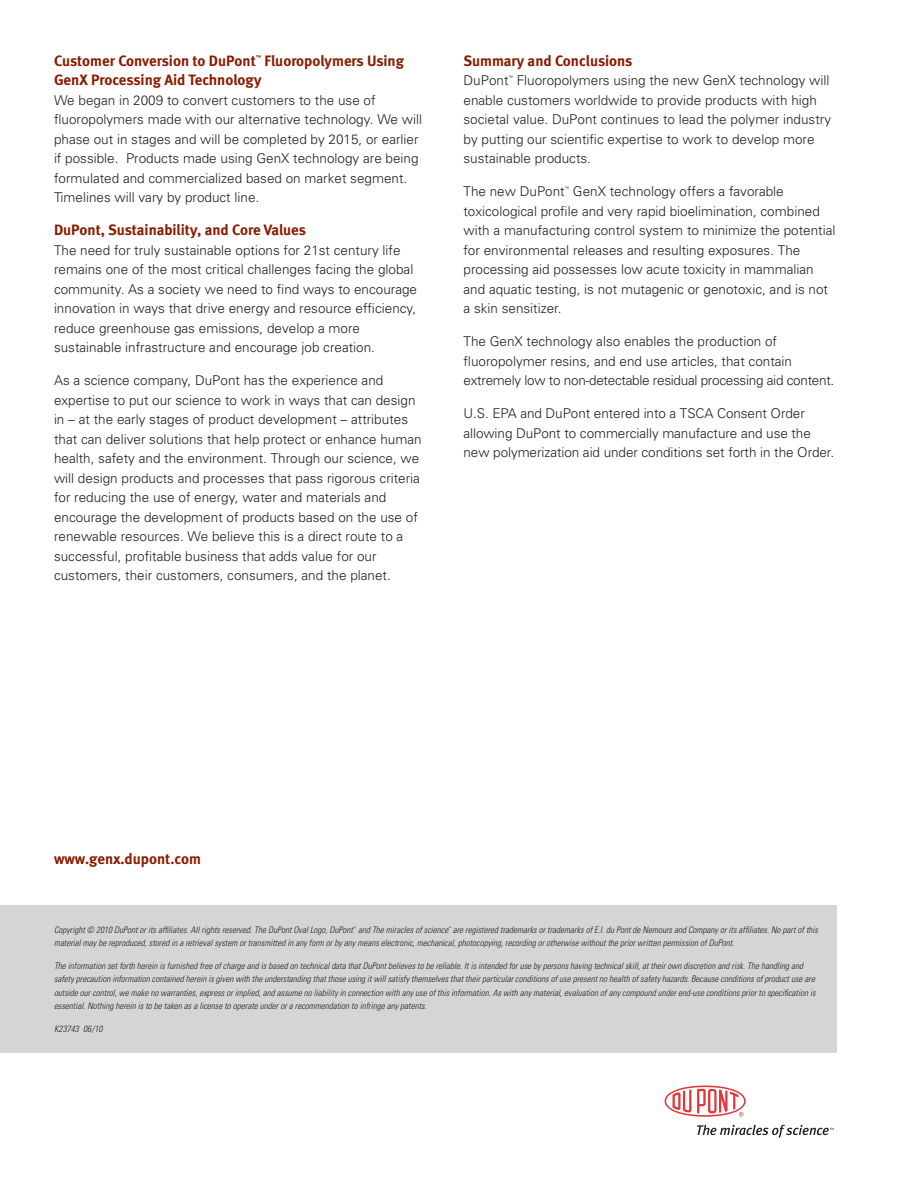
<style>
.page{position:relative;width:918px;height:1188px;background:#fff}
.page>*{position:absolute;margin:0;border:0;box-sizing:border-box;transform-origin:0 0}
.Head{font:700 15px "Meta";color:#891c02}
.Body_1_lead{font:300 13.5px/19.5px "Univers";color:#231f20}
.Disclaimer{font:italic 300 condensed 9px/13.5px "Univers";color:#231f20}
.Head-2{font:700 5.25px "Meta";color:#891c02}
.Body_1_lead-2{font:300 4.8px "Univers";color:#231f20}
.Disclaimer-2{font:italic 300 condensed 3.15px "Univers";color:#231f20}
</style>
<div class="page">
<div style="left:0;top:905px;width:837px;height:148px;background:#d5d5d7"></div>
<svg style="left:665px;top:1086px;width:81px;height:31px"></svg>
<svg style="left:697px;top:1125px;width:137px;height:13px"></svg>
<p class="Head" style="left:54px;top:52px;width:203px">Customer Conversion to DuPont</p>
<p class="Head-2" style="left:256px;top:54px;width:7px">™</p>
<p class="Head" style="left:265px;top:52px;width:141px">Fluoropolymers Using</p>
<p class="Head" style="left:54px;top:71px;width:209px">GenX Processing Aid Technology</p>
<p class="Body_1_lead" style="left:54px;top:90px;width:370px">We began in 2009 to convert customers to the use of fluoropolymers made with our alternative technology. We will phase out in stages and will be completed by 2015, or earlier if possible. Products made using GenX technology are being formulated and commercialized based on market segment.<br>Timelines will vary by product line.</p>
<p class="Head" style="left:54px;top:221px;width:254px">DuPont, Sustainability, and Core Values</p>
<p class="Body_1_lead" style="left:54px;top:240px;width:365px">The need for truly sustainable options for 21st century life remains one of the most critical challenges facing the global community. As a society we need to find ways to encourage innovation in ways that drive energy and resource efficiency, reduce greenhouse gas emissions, develop a more sustainable infrastructure and encourage job creation.</p>
<p class="Body_1_lead" style="left:54px;top:370px;width:369px">As a science company, DuPont has the experience and expertise to put our science to work in ways that can design in – at the early stages of product development – attributes that can deliver solutions that help protect or enhance human health, safety and the environment. Through our science, we will design products and processes that pass rigorous criteria for reducing the use of energy, water and materials and encourage the development of products based on the use of renewable resources. We believe this is a direct route to a successful, profitable business that adds value for our customers, their customers, consumers, and the planet.</p>
<p class="Head" style="left:464px;top:52px;width:170px">Summary and Conclusions</p>
<p class="Body_1_lead" style="left:464px;top:70px;width:47px">DuPont</p>
<p class="Body_1_lead-2" style="left:509px;top:74px;width:6px">™</p>
<p class="Body_1_lead" style="left:464px;top:70px;width:369px;text-indent:53px">Fluoropolymers using the new GenX technology will enable customers worldwide to provide products with high societal value. DuPont continues to lead the polymer industry by putting our scientific expertise to work to develop more sustainable products.</p>
<p class="Body_1_lead" style="left:464px;top:181px;width:103px">The new DuPont</p>
<p class="Body_1_lead-2" style="left:565px;top:185px;width:6px">™</p>
<p class="Body_1_lead" style="left:464px;top:181px;width:374px;text-indent:109px">GenX technology offers a favorable toxicological profile and very rapid bioelimination, combined with a manufacturing control system to minimize the potential for environmental releases and resulting exposures. The processing aid possesses low acute toxicity in mammalian and aquatic testing, is not mutagenic or genotoxic, and is not a skin sensitizer.</p>
<p class="Body_1_lead" style="left:464px;top:331px;width:372px">The GenX technology also enables the production of fluoropolymer resins, and end use articles, that contain extremely low to non-detectable residual processing aid content.</p>
<p class="Body_1_lead" style="left:464px;top:403px;width:372px">U.S. EPA and DuPont entered into a TSCA Consent Order allowing DuPont to commercially manufacture and use the new polymerization aid under conditions set forth in the Order.</p>
<p class="Head" style="left:54px;top:850px;width:148px">www.genx.dupont.com</p>
<p class="Disclaimer" style="left:54px;top:923px;width:301px">Copyright © 2010 DuPont or its affiliates. All rights reserved. The DuPont Oval Logo, DuPont</p>
<p class="Disclaimer-2" style="left:353px;top:926px;width:4px">™,</p>
<p class="Disclaimer" style="left:358px;top:923px;width:92px">and The miracles of science</p>
<p class="Disclaimer-2" style="left:448px;top:926px;width:4px">™</p>
<p class="Disclaimer" style="left:54px;top:923px;width:766px;text-indent:399px">are registered trademarks or trademarks of E.I. du Pont de Nemours and Company or its affiliates. No part of this material may be reproduced, stored in a retrieval system or transmitted in any form or by any means electronic, mechanical, photocopying, recording or otherwise without the prior written permission of DuPont.</p>
<p class="Disclaimer" style="left:54px;top:959px;width:763px">The information set forth herein is furnished free of charge and is based on technical data that DuPont believes to be reliable. It is intended for use by persons having technical skill, at their own discretion and risk. The handling and safety precaution information contained herein is given with the understanding that those using it will satisfy themselves that their particular conditions of use present no health of safety hazards. Because conditions of product use are outside our control, we make no warranties, express or implied, and assume no liability in connection with any use of this information. As with any material, evaluation of any compound under end-use conditions prior to specification is essential. Nothing herein is to be taken as a license to operate under or a recommendation to infringe any patents.</p>
<p class="Disclaimer" style="left:54px;top:1022px;width:50px">K23743 06/10</p>
</div>
